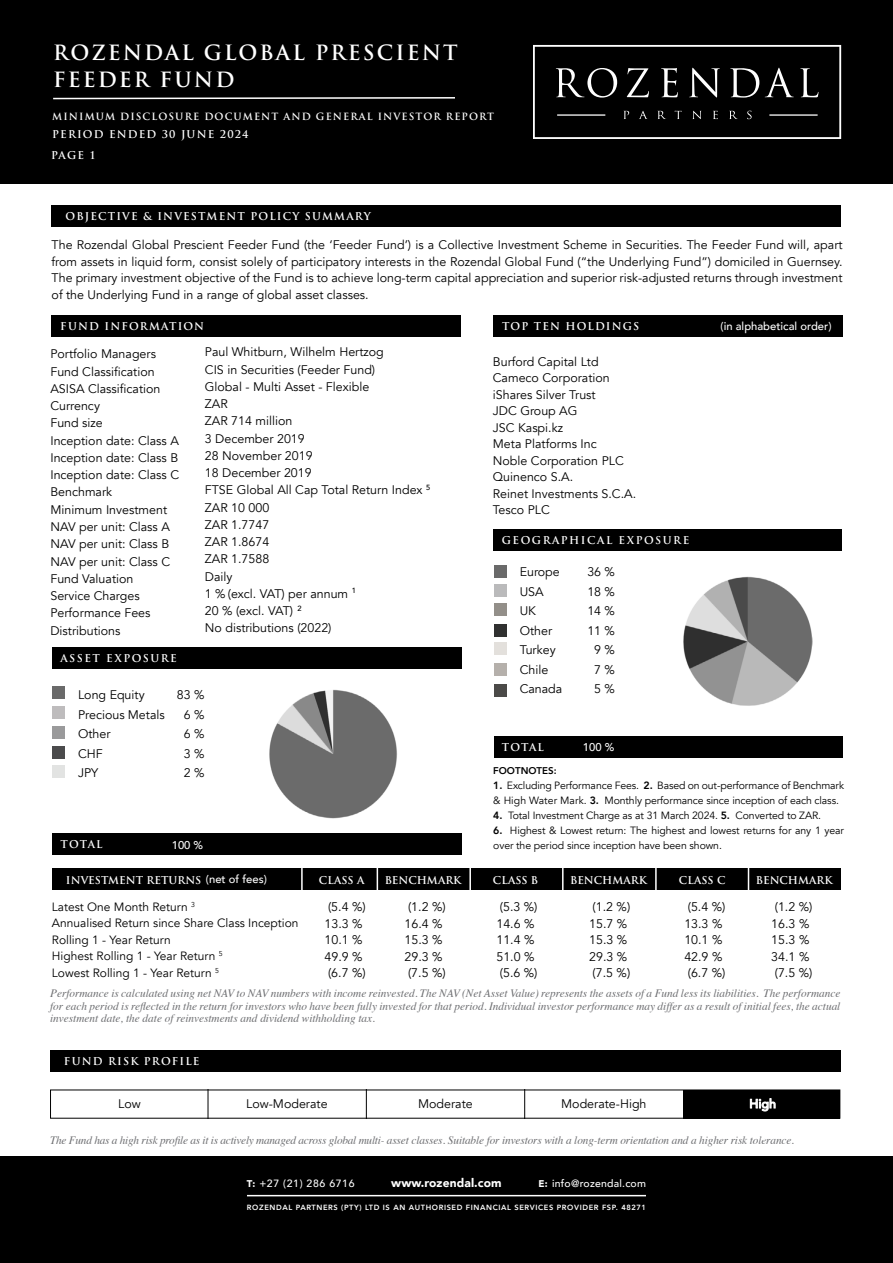
<style>
.page{position:relative;width:893px;height:1263px;background:#fff}
.page>*{position:absolute;margin:0;border:0;box-sizing:border-box;transform-origin:0 0}
.t1{font:700 20.55px/26.8px "Trajan Pro";letter-spacing:.1em;color:#fff}
.t2{font:12.45px/16.5px "Avenir";color:#000}
.t3{font:500 12.45px "Avenir";color:#fff}
.t4{font:12px/16.5px "Avenir";color:#000}
.t5{font:900 12px "Avenir";letter-spacing:.01em;color:#fff}
.t6{font:italic 11.25px/12.8px "Times";letter-spacing:-.01em;color:#6d6e71;text-align:justify}
.t7{font:500 11.25px "Avenir";color:#fff}
.t8{font:10.5px/15px "Avenir";letter-spacing:-.01em;color:#000}
.t9{font:700 10.5px "Trajan Pro";letter-spacing:.11em;color:#fff}
.t10{font:700 10.5px "Trajan Pro";color:#fff}
.t11{font:700 10.5px "Trajan Pro";letter-spacing:.14em;color:#fff}
.t12{font:500 10.5px "Avenir";letter-spacing:.02em;color:#fff}
.t13{font:500 10.5px "Avenir";letter-spacing:.06em;color:#fff}
.t14{font:700 9.75px "Trajan Pro";letter-spacing:.11em;color:#fff}
.t15{font:800 9.75px "Avenir";color:#000}
.t16{font:800 7.5px "Avenir";letter-spacing:.08em;color:#fff}
.s1{font-weight:800}
.s2{font-family:"Avenir";font-weight:500;font-size:11.25px}
.s3{font-weight:900;font-size:9.75px}
</style>
<div class="page">
<div style="left:0;top:1157px;width:893px;height:106px;background:#000"></div>
<div style="left:0;top:0;width:893px;height:184px;background:#000"></div>
<svg style="left:533px;top:45px;width:308px;height:94px"></svg>
<hr style="left:247px;top:1195px;width:399px;height:1px;background:#fff">
<div style="left:51px;top:205px;width:789px;height:22px;background:#000"></div>
<div style="left:52px;top:315px;width:409px;height:21px;background:#000"></div>
<div style="left:52px;top:868px;width:789px;height:22px;background:#000"></div>
<hr style="left:377px;top:861px;width:1px;height:33px;background:#fff">
<hr style="left:301px;top:862px;width:2px;height:33px;background:#fff">
<hr style="left:562px;top:861px;width:2px;height:33px;background:#fff">
<hr style="left:469px;top:861px;width:2px;height:33px;background:#fff">
<hr style="left:748px;top:861px;width:1px;height:33px;background:#fff">
<hr style="left:655px;top:861px;width:2px;height:33px;background:#fff">
<div style="left:494px;top:315px;width:349px;height:21px;background:#000"></div>
<div style="left:493px;top:529px;width:349px;height:21px;background:#000"></div>
<div style="left:494px;top:736px;width:349px;height:21px;background:#000"></div>
<div style="left:50px;top:1050px;width:790px;height:21px;background:#000"></div>
<div style="left:683px;top:1090px;width:157px;height:28px;background:#000"></div>
<svg style="left:208px;top:1091px;width:1px;height:25px"></svg>
<svg style="left:366px;top:1091px;width:1px;height:25px"></svg>
<svg style="left:524px;top:1091px;width:1px;height:25px"></svg>
<div style="left:50px;top:1089px;width:790px;height:29px;border:1px solid #000"></div>
<svg style="left:750px;top:1098px;width:26px;height:14px"></svg>
<svg style="left:53px;top:97px;width:402px;height:3px"></svg>
<div style="left:52px;top:834px;width:409px;height:21px;background:#000"></div>
<div style="left:52px;top:647px;width:409px;height:21px;background:#000"></div>
<img style="left:269px;top:689px;width:128px;height:130px">
<img style="left:684px;top:576px;width:128px;height:130px">
<div style="left:494px;top:565px;width:12px;height:13px;background:#6a6a6a"></div>
<div style="left:494px;top:585px;width:12px;height:12px;background:#bababb"></div>
<div style="left:494px;top:604px;width:12px;height:12px;background:#938f89"></div>
<div style="left:494px;top:643px;width:12px;height:12px;background:#e3e0dc"></div>
<div style="left:494px;top:684px;width:12px;height:12px;background:#4b4a48"></div>
<div style="left:494px;top:624px;width:12px;height:12px;background:#303130"></div>
<div style="left:494px;top:663px;width:12px;height:12px;background:#b5b0ab"></div>
<div style="left:52px;top:706px;width:13px;height:13px;background:#bebcbd"></div>
<div style="left:52px;top:726px;width:13px;height:12px;background:#9a9a9b"></div>
<div style="left:52px;top:746px;width:13px;height:12px;background:#4b4b4c"></div>
<div style="left:52px;top:765px;width:13px;height:12px;background:#e2e3e2"></div>
<div style="left:52px;top:687px;width:13px;height:12px;background:#6a6a6a"></div>
<h1 class="t1" style="left:53px;top:40px;width:406px">ROZENDAL GLOBAL PRESCIENT<br>FEEDER FUND</h1>
<p class="t14" style="left:52px;top:111px;width:443px">MINIMUM DISCLOSURE DOCUMENT AND GENERAL INVESTOR REPORT</p>
<p class="t9" style="left:52px;top:128px;width:198px">PERIOD ENDED 30 JUNE 2024</p>
<p class="t9" style="left:51px;top:148px;width:46px">PAGE 1</p>
<p class="t9" style="left:66px;top:210px;width:307px">OBJECTIVE &amp; INVESTMENT POLICY SUMMARY</p>
<p class="t2" style="left:52px;top:237px;width:792px;text-align:justify">The Rozendal Global Prescient Feeder Fund (the ‘Feeder Fund’) is a Collective Investment Scheme in Securities. The Feeder Fund will, apart from assets in liquid form, consist solely of participatory interests in the Rozendal Global Fund (“the Underlying Fund”) domiciled in Guernsey.<br>The primary investment objective of the Fund is to achieve long-term capital appreciation and superior risk-adjusted returns through investment of the Underlying Fund in a range of global asset classes.</p>
<p class="t9" style="left:60px;top:319px;width:145px">FUND INFORMATION</p>
<p class="t2" style="left:50px;top:346px;width:130px;line-height:17.2px">Portfolio Managers<br>Fund Classification<br>ASISA Classification<br>Currency<br>Fund size<br>Inception date: Class A<br>Inception date: Class B<br>Inception date: Class C<br>Benchmark<br>Minimum Investment<br>NAV per unit: Class A<br>NAV per unit: Class B<br>NAV per unit: Class C<br>Fund Valuation<br>Service Charges<br>Performance Fees<br>Distributions</p>
<p class="t2" style="left:205px;top:344px;width:227px;line-height:17.2px">Paul Whitburn, Wilhelm Hertzog<br>CIS in Securities (Feeder Fund)<br>Global - Multi Asset - Flexible<br>ZAR<br>ZAR 714 million<br>3 December 2019<br>28 November 2019<br>18 December 2019<br>FTSE Global All Cap Total Return Index <sup>5<br></sup>ZAR 10 000<br>ZAR 1.7747<br>ZAR 1.8674<br>ZAR 1.7588<br>Daily<br>1 % (excl. VAT) per annum <sup>1<br></sup>20 % (excl. VAT) <sup>2<br></sup>No distributions (2022)</p>
<p class="t11" style="left:61px;top:651px;width:118px">ASSET EXPOSURE</p>
<p class="t11" style="left:60px;top:654px;width:118px">ASSET EXPOSURE</p>
<p class="t2" style="left:78px;top:685px;width:88px;line-height:19.5px">Long Equity<br>Precious Metals<br>Other<br>CHF<br>JPY</p>
<p class="t2" style="left:177px;top:685px;width:29px;line-height:19.5px;text-align:center">83 %<br>6 %<br>6 %<br>3 %<br>2 %</p>
<p class="t9" style="left:61px;top:838px;width:44px">TOTAL</p>
<p class="t7" style="left:172px;top:835px;width:33px">100 %</p>
<p class="t9" style="left:502px;top:319px;width:139px">TOP TEN HOLDINGS</p>
<p class="t7" style="left:721px;top:316px;width:112px">(in alphabetical order)</p>
<p class="t2" style="left:493px;top:354px;width:145px">Burford Capital Ltd<br>Cameco Corporation iShares Silver Trust<br>JDC Group AG<br>JSC Kaspi.kz<br>Meta Platforms Inc<br>Noble Corporation PLC<br>Quinenco S.A.<br>Reinet Investments S.C.A.<br>Tesco PLC</p>
<p class="t11" style="left:502px;top:533px;width:189px">GEOGRAPHICAL EXPOSURE</p>
<p class="t2" style="left:520px;top:562px;width:44px;line-height:19.5px">Europe<br>USA<br>UK<br>Other<br>Turkey<br>Chile<br>Canada</p>
<p class="t2" style="left:587px;top:562px;width:29px;line-height:19.5px;text-align:center">36 %<br>18 %<br>14 %<br>11 %<br>9 %<br>7 %<br>5 %</p>
<p class="t9" style="left:502px;top:741px;width:44px">TOTAL</p>
<p class="t7" style="left:583px;top:738px;width:33px">100 %</p>
<p class="t15" style="left:493px;top:763px;width:65px">FOOTNOTES:</p>
<p class="t8" style="left:493px;top:778px;width:352px"><span class="s1">1.</span> Excluding Performance Fees. <span class="s1">2.</span> Based on out-performance of Benchmark &amp; High Water Mark. <span class="s1">3.</span> Monthly performance since inception of each class.</p>
<p class="t8" style="left:493px;top:808px;width:329px"><span class="s1">4.</span> Total Investment Charge as at 31 March 2024. <span class="s1">5.</span> Converted to ZAR.</p>
<p class="t8" style="left:493px;top:823px;width:352px"><span class="s1">6.</span> Highest &amp; Lowest return: The highest and lowest returns for any 1 year over the period since inception have been shown.</p>
<p class="t10" style="left:66px;top:873px;width:202px">INVESTMENT RETURNS <span class="s2">(net of fees)</span></p>
<p class="t4" style="left:52px;top:899px;width:248px">Latest One Month Return <sup>3<br></sup>Annualised Return since Share Class Inception<br>Rolling 1 - Year Return<br>Highest Rolling 1 - Year Return <sup>5<br></sup>Lowest Rolling 1 - Year Return <sup>5</sup></p>
<p class="t2" style="left:405px;top:899px;width:43px">(1.2 %)<br>16.4 %<br>15.3 %<br>29.3 % (7.5 %)</p>
<p class="t2" style="left:496px;top:899px;width:43px">(5.3 %)<br>14.6 %<br>11.4 %<br>51.0 % (5.6 %)</p>
<p class="t2" style="left:589px;top:899px;width:43px">(1.2 %)<br>15.7 %<br>15.3 %<br>29.3 % (7.5 %)</p>
<p class="t2" style="left:684px;top:899px;width:43px">(5.4 %)<br>13.3 %<br>10.1 %<br>42.9 % (6.7 %)</p>
<p class="t9" style="left:319px;top:873px;width:47px">CLASS A</p>
<p class="t10" style="left:385px;top:873px;width:78px">BENCHMARK</p>
<p class="t9" style="left:493px;top:873px;width:47px">CLASS B</p>
<p class="t10" style="left:570px;top:873px;width:78px">BENCHMARK</p>
<p class="t9" style="left:679px;top:873px;width:48px">CLASS C</p>
<p class="t10" style="left:756px;top:873px;width:78px">BENCHMARK</p>
<p class="t2" style="left:325px;top:899px;width:43px">(5.4 %)<br>13.3 %<br>10.1 %<br>49.9 % (6.7 %)</p>
<p class="t2" style="left:771px;top:899px;width:43px">(1.2 %)<br>16.3 %<br>15.3 %<br>34.1 % (7.5 %)</p>
<p class="t6" style="left:50px;top:986px;width:792px">Performance is calculated using net NAV to NAV numbers with income reinvested. The NAV (Net Asset Value) represents the assets of a Fund less its liabilities. The performance for each period is reflected in the return for investors who have been fully invested for that period. Individual investor performance may differ as a result of initial fees, the actual investment date, the date of reinvestments and dividend withholding tax.</p>
<p class="t9" style="left:64px;top:1054px;width:137px">FUND RISK PROFILE</p>
<p class="t2" style="left:118px;top:1096px;width:24px">Low</p>
<p class="t2" style="left:246px;top:1096px;width:83px">Low-Moderate</p>
<p class="t2" style="left:418px;top:1096px;width:56px">Moderate</p>
<p class="t2" style="left:561px;top:1096px;width:87px">Moderate-High</p>
<p class="t3" style="left:749px;top:1093px;width:28px">High</p>
<p class="t6" style="left:50px;top:1133px;width:745px">The Fund has a high risk profile as it is actively managed across global multi- asset classes. Suitable for investors with a long-term orientation and a higher risk tolerance.</p>
<p class="t13" style="left:247px;top:1174px;width:109px"><span class="s3">T:</span> +27 (21) 286 6716</p>
<p class="t5" style="left:391px;top:1172px;width:112px">www.rozendal.com</p>
<p class="t12" style="left:538px;top:1174px;width:109px"><span class="s3">E:</span> info@rozendal.com</p>
<p class="t16" style="left:247px;top:1201px;width:400px">ROZENDAL PARTNERS (PTY) LTD IS AN AUTHORISED FINANCIAL SERVICES PROVIDER FSP. 48271</p>
</div>
